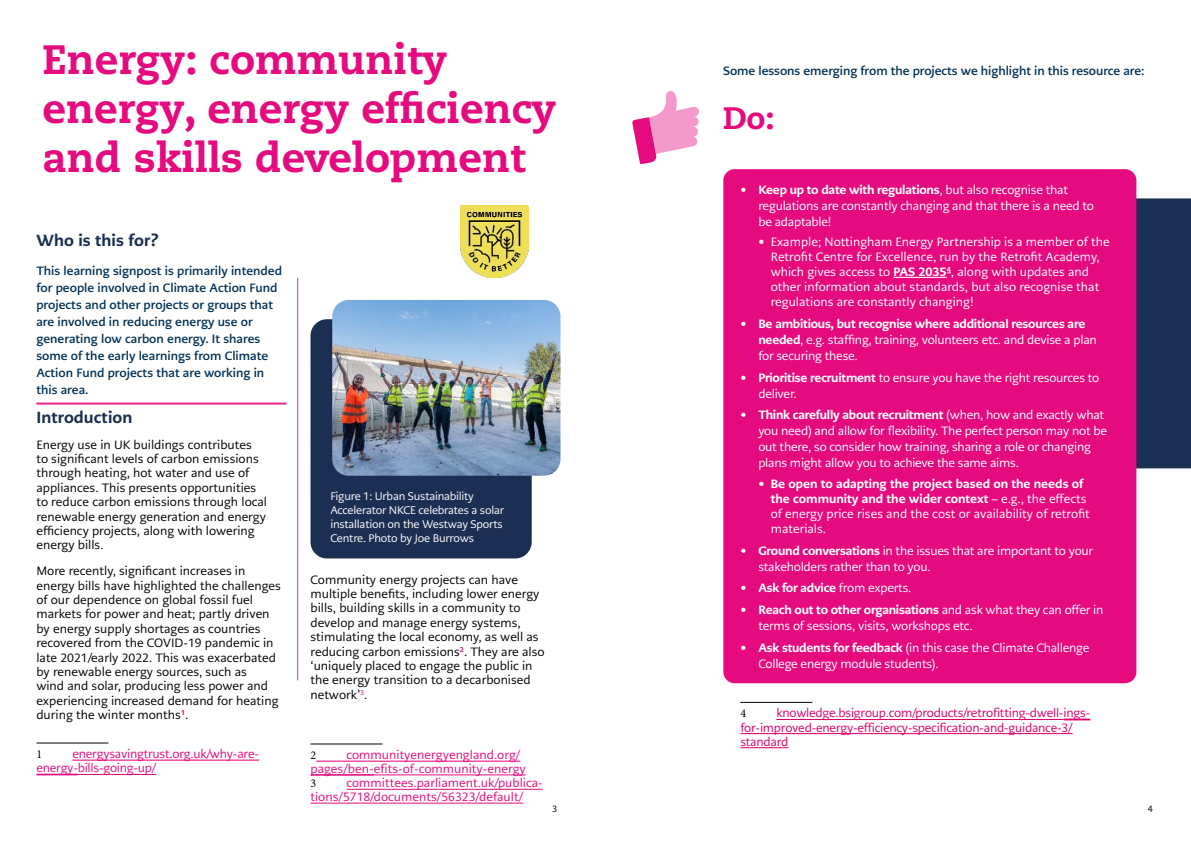
<style>
.page{position:relative;width:1191px;height:842px;background:#fff}
.page>*{position:absolute;margin:0;border:0;box-sizing:border-box;transform-origin:0 0}
.H2__Page_Heading{font:800 41px/49.2px "Caecilia LT Pro 85";color:#e50b7e}
.H3__Paragraph_Heading{font:800 31px "Caecilia LT Pro 85";color:#e50b7e}
.H4__small_paragraph_heading{font:800 16px "PMN Caecilia Sans Text";letter-spacing:.005em;color:#1b2f52}
.Copy{font:12px "PMN Caecilia Sans Text";color:#000}
.Bullet_list__white{font:12px/16px "PMN Caecilia Sans Text";letter-spacing:-.02em;color:#fff}
.Sub_Bullet_list__white{font:12px/15px "PMN Caecilia Sans Text";color:#fff}
.Bold{font:700 12px "PMN Caecilia Sans Text";color:#003056}
.t1{font:12px/13.8px "PMN Caecilia Sans Text";color:#e50b7e}
.t2{font:12px/14.1px "PMN Caecilia Sans Text";letter-spacing:-.02em;color:#dc006b}
.Bullet_list__white-2{font:800 12px "PMN Caecilia Sans Text";letter-spacing:-.02em;color:#fff}
.t3{font:12px "Minion Pro";color:#000}
.Figure{font:11px "PMN Caecilia Sans Text";letter-spacing:-.02em;color:#fff}
.t4{font:9px "PMN Caecilia Sans Text";color:#000}
.t5{font:800 7px "PMN Caecilia Sans Text";color:#e6007d}
.Bullet_list__white-3{font:800 7px "PMN Caecilia Sans Text";color:#e50b7e}
.Bullet_list__white-4{font:7px "PMN Caecilia Sans Text";color:#e50b7e}
.s1{font-weight:800}
.s2{font-weight:400}
</style>
<div class="page">
<div style="left:310px;top:319px;width:221px;height:239px;background:#1b2f52;border-radius:16px"></div>
<div style="left:1136px;top:198px;width:55px;height:270px;background:#1b2f52"></div>
<div style="left:723px;top:169px;width:413px;height:514px;background:#e50b7e;border-radius:11px"></div>
<hr style="left:36px;top:742px;width:72px;height:1px;background:#000">
<hr style="left:297px;top:278px;width:1px;height:402px;background:#e50b7e">
<hr style="left:36px;top:403px;width:250px;height:2px;background:#e50b7e">
<svg style="left:632px;top:91px;width:67px;height:73px"></svg>
<hr style="left:893px;top:277px;width:53px;height:1px;background:#fff">
<img style="left:332px;top:300px;width:228px;height:176px">
<hr style="left:740px;top:702px;width:72px;height:1px;background:#000">
<hr style="left:310px;top:743px;width:72px;height:1px;background:#000">
<img style="left:460px;top:205px;width:68px;height:73px">
<hr style="left:776px;top:719px;width:287px;height:1px;background:#dc006b">
<svg style="left:1063px;top:719px;width:27px;height:1px"></svg>
<hr style="left:740px;top:733px;width:332px;height:1px;background:#dc006b">
<hr style="left:740px;top:747px;width:48px;height:1px;background:#dc006b">
<hr style="left:316px;top:761px;width:204px;height:1px;background:#e50b7e">
<hr style="left:310px;top:775px;width:64px;height:1px;background:#e50b7e">
<hr style="left:374px;top:774px;width:152px;height:1px;background:#e50b7e">
<hr style="left:346px;top:789px;width:197px;height:1px;background:#e50b7e">
<hr style="left:310px;top:803px;width:213px;height:1px;background:#e50b7e">
<hr style="left:72px;top:760px;width:187px;height:1px;background:#e50b7e">
<hr style="left:36px;top:774px;width:42px;height:1px;background:#e50b7e">
<hr style="left:78px;top:774px;width:78px;height:1px;background:#e50b7e">
<h2 class="H2__Page_Heading" style="left:43px;top:34px;width:515px">Energy: community energy, energy efficiency and skills development</h2>
<h4 class="H4__small_paragraph_heading" style="left:36px;top:230px;width:124px">Who is this for?</h4>
<p class="Bold" style="left:36px;top:262px;width:247px">This learning signpost is primarily intended</p>
<p class="Bold" style="left:36px;top:279px;width:243px">for people involved in Climate Action Fund</p>
<p class="Bold" style="left:36px;top:296px;width:238px">projects and other projects or groups that</p>
<p class="Bold" style="left:36px;top:313px;width:218px">are involved in reducing energy use or</p>
<p class="Bold" style="left:36px;top:330px;width:225px">generating low carbon energy. It shares</p>
<p class="Bold" style="left:36px;top:347px;width:233px">some of the early learnings from Climate</p>
<p class="Bold" style="left:36px;top:364px;width:229px">Action Fund projects that are working in</p>
<p class="Bold" style="left:36px;top:381px;width:52px">this area.</p>
<h4 class="H4__small_paragraph_heading" style="left:36px;top:407px;width:97px">Introduction</h4>
<p class="Copy" style="left:36px;top:437px;width:217px">Energy use in UK buildings contributes</p>
<p class="Copy" style="left:36px;top:451px;width:224px">to significant levels of carbon emissions</p>
<p class="Copy" style="left:36px;top:466px;width:214px">through heating, hot water and use of</p>
<p class="Copy" style="left:36px;top:480px;width:221px">appliances. This presents opportunities</p>
<p class="Copy" style="left:36px;top:494px;width:232px">to reduce carbon emissions through local</p>
<p class="Copy" style="left:36px;top:509px;width:231px">renewable energy generation and energy</p>
<p class="Copy" style="left:36px;top:523px;width:220px">efficiency projects, along with lowering</p>
<p class="Copy" style="left:36px;top:538px;width:69px">energy bills.</p>
<p class="Copy" style="left:36px;top:563px;width:210px">More recently, significant increases in</p>
<p class="Copy" style="left:36px;top:578px;width:246px">energy bills have highlighted the challenges</p>
<p class="Copy" style="left:36px;top:592px;width:218px">of our dependence on global fossil fuel</p>
<p class="Copy" style="left:36px;top:606px;width:235px">markets for power and heat; partly driven</p>
<p class="Copy" style="left:36px;top:621px;width:226px">by energy supply shortages as countries</p>
<p class="Copy" style="left:36px;top:635px;width:239px">recovered from the COVID-19 pandemic in</p>
<p class="Copy" style="left:36px;top:650px;width:241px">late 2021/early 2022. This was exacerbated</p>
<p class="Copy" style="left:36px;top:664px;width:212px">by renewable energy sources, such as</p>
<p class="Copy" style="left:36px;top:678px;width:233px">wind and solar, producing less power and</p>
<p class="Copy" style="left:36px;top:693px;width:244px">experiencing increased demand for heating</p>
<p class="Copy" style="left:36px;top:707px;width:153px">during the winter months .</p>
<p class="t5" style="left:181px;top:708px;width:6px">1</p>
<p class="Figure" style="left:330px;top:489px;width:145px">Figure 1: Urban Sustainability</p>
<p class="Figure" style="left:330px;top:503px;width:175px">Accelerator NKCE celebrates a solar</p>
<p class="Figure" style="left:330px;top:517px;width:174px">installation on the Westway Sports</p>
<p class="Figure" style="left:330px;top:531px;width:145px">Centre. Photo by Joe Burrows</p>
<p class="Copy" style="left:310px;top:572px;width:209px">Community energy projects can have</p>
<p class="Copy" style="left:310px;top:586px;width:230px">multiple benefits, including lower energy</p>
<p class="Copy" style="left:310px;top:600px;width:212px">bills, building skills in a community to</p>
<p class="Copy" style="left:310px;top:615px;width:212px">develop and manage energy systems,</p>
<p class="Copy" style="left:310px;top:629px;width:230px">stimulating the local economy, as well as</p>
<p class="Copy" style="left:310px;top:644px;width:236px">reducing carbon emissions . They are also</p>
<p class="Bullet_list__white-3" style="left:460px;top:644px;width:6px">2</p>
<p class="Copy" style="left:310px;top:658px;width:224px">‘uniquely placed to engage the public in</p>
<p class="Copy" style="left:310px;top:672px;width:222px">the energy transition to a decarbonised</p>
<p class="Copy" style="left:310px;top:687px;width:58px">network’ .</p>
<p class="Bullet_list__white-4" style="left:360px;top:688px;width:5px">3</p>
<p class="t1" style="left:310px;top:748px;width:217px;text-indent:36px">communityenergyengland.org/ pages/ben-efits-of-community-energy</p>
<p class="t3" style="left:310px;top:775px;width:7px">3</p>
<p class="t3" style="left:310px;top:747px;width:7px">2</p>
<p class="t1" style="left:310px;top:776px;width:234px;text-indent:36px">committees.parliament.uk/publica&shy;tions/5718/documents/56323/default/</p>
<p class="Bold" style="left:723px;top:63px;width:423px">Some lessons emerging from the projects we highlight in this resource are:</p>
<h3 class="H3__Paragraph_Heading" style="left:723px;top:97px;width:53px">Do:</h3>
<p class="Bullet_list__white" style="left:758px;top:181px;width:337px;text-indent:-18px"><span class="s1">• Keep up to date with regulations</span>, but also recognise that regulations are constantly changing and that there is a need to be adaptable!</p>
<p class="Sub_Bullet_list__white" style="left:770px;top:234px;width:341px;text-indent:-12px"><span class="s1">•</span> Example; Nottingham Energy Partnership is a member of the Retrofit Centre for Excellence, run by the Retrofit Academy, which gives access to <span class="s1">PAS 2035</span><sup>4</sup>, along with updates and other information about standards, but also recognise that regulations are constantly changing!</p>
<p class="Bullet_list__white" style="left:758px;top:316px;width:340px;text-indent:-18px"><span class="s1">• Be ambitious, but recognise where additional resources are needed</span>, e.g. staffing, training, volunteers etc. and devise a plan for securing these.</p>
<p class="Bullet_list__white" style="left:758px;top:369px;width:342px;text-indent:-18px"><span class="s1">• Prioritise recruitment</span> to ensure you have the right resources to deliver.</p>
<p class="Bullet_list__white" style="left:758px;top:407px;width:350px;text-indent:-18px"><span class="s1">• Think carefully about recruitment</span> (when, how and exactly what you need) and allow for flexibility. The perfect person may not be out there, so consider how training, sharing a role or changing plans might allow you to achieve the same aims.</p>
<p class="Sub_Bullet_list__white" style="left:770px;top:476px;width:321px;text-indent:-12px"><span class="s1">• Be open to adapting the project based on the needs of the community and the wider context</span> – e.g., the effects of energy price rises and the cost or availability of retrofit materials.</p>
<p class="Bullet_list__white" style="left:758px;top:542px;width:336px;text-indent:-18px"><span class="s1">• Ground conversations</span> in the issues that are important to your stakeholders rather than to you.</p>
<p class="Bullet_list__white-2" style="left:740px;top:580px;width:173px">• Ask for advice <span class="s2">from experts.</span></p>
<p class="Bullet_list__white" style="left:758px;top:602px;width:346px;text-indent:-18px"><span class="s1">• Reach out to other organisations</span> and ask what they can offer in terms of sessions, visits, workshops etc.</p>
<p class="Bullet_list__white" style="left:758px;top:639px;width:333px;text-indent:-18px"><span class="s1">• Ask students for feedback</span> (in this case the Climate Challenge<br>College energy module students).</p>
<p class="t3" style="left:740px;top:705px;width:7px">4</p>
<p class="t2" style="left:740px;top:706px;width:351px;text-indent:36px">knowledge.bsigroup.com/products/retrofitting-dwell-ings&shy;for-improved-energy-efficiency-specification-and-guidance-3/ standard</p>
<p class="t4" style="left:552px;top:803px;width:7px">3</p>
<p class="t4" style="left:1147px;top:803px;width:7px">4</p>
</div>
